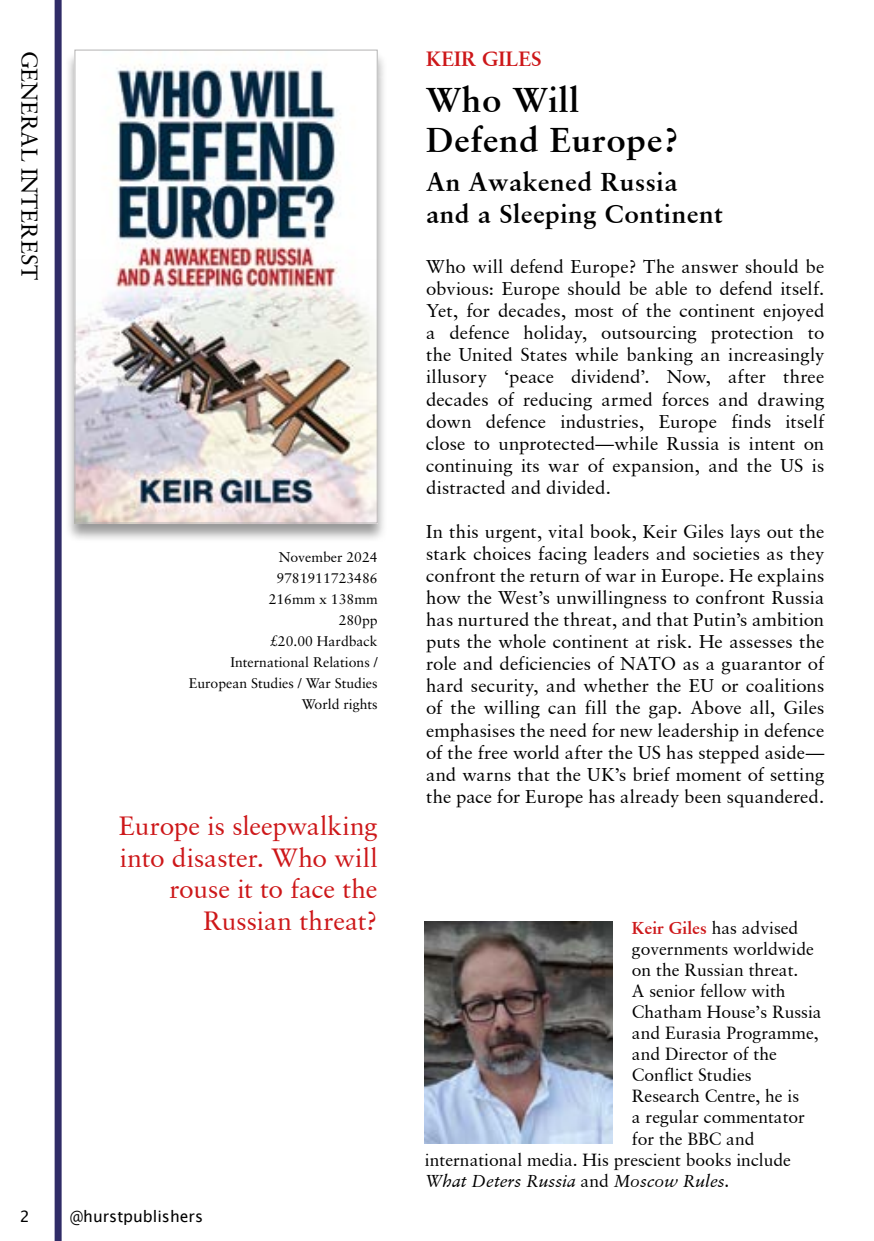
<style>
.page{position:relative;width:874px;height:1241px;background:#fff}
.page>*{position:absolute;margin:0;border:0;box-sizing:border-box;transform-origin:0 0}
.t1{font:700 35px/40.2px "Sabon";letter-spacing:.02em;color:#000}
.t2{font:26.25px/31.5px "Sabon";color:#cd1719;text-align:right}
.t3{font:700 26.25px/31.5px "Sabon";letter-spacing:.02em;color:#000}
.t4{font:22.75px "Sabon";color:#000}
.t5{font:700 21px "Sabon";color:#cd1719}
.t6{font:18.38px/22.1px "Sabon";letter-spacing:.005em;color:#000;text-align:justify}
.t7{font:17.5px "Sabon";color:#000}
.t8{font:italic 17.5px "Sabon";color:#000}
.t9{font:15.75px "Lucida Grande";color:#000}
.t10{font:14px/21px "Sabon";color:#000;text-align:right}
.t11{font:14px "Sabon";color:#000}
.s1{font-weight:700;color:#cd1719}
.s2{font-style:normal}
</style>
<div class="page">
<svg style="left:54px;top:0;width:8px;height:1240px;background:#504c7e"></svg>
<div style="left:65px;top:50px;width:322px;height:492px;background:#000;opacity:.4"></div>
<img style="left:76px;top:52px;width:299px;height:469px">
<div style="left:74px;top:50px;width:303px;height:473px;border:1px solid #b3b2b2"></div>
<img style="left:424px;top:921px;width:187px;height:222px">
<p class="t4" style="left:43px;top:50px;width:231px;rotate:90deg">GENERAL INTEREST</p>
<p class="t11" style="left:278px;top:548px;width:100px">November 2024</p>
<p class="t10" style="left:189px;top:567px;width:190px">9781911723486<br>216mm x 138mm<br>280pp<br>£20.00 Hardback<br>International Relations /<br>European Studies / War Studies<br>World rights</p>
<h2 class="t2" style="left:119px;top:810px;width:260px">Europe is sleepwalking into disaster. Who will rouse it to face the<br>Russian threat?</h2>
<p class="t9" style="left:20px;top:1207px;width:11px">2</p>
<p class="t9" style="left:70px;top:1207px;width:135px">@hurstpublishers</p>
<p class="t5" style="left:426px;top:45px;width:117px">KEIR GILES</p>
<h1 class="t1" style="left:426px;top:79px;width:254px">Who Will<br>Defend Europe?</h1>
<h2 class="t3" style="left:426px;top:166px;width:298px">An Awakened Russia and a Sleeping Continent</h2>
<p class="t6" style="left:426px;top:255px;width:399px">Who will defend Europe? The answer should be obvious: Europe should be able to defend itself.<br>Yet, for decades, most of the continent enjoyed a defence holiday, outsourcing protection to the United States while banking an increasingly illusory ‘peace dividend’. Now, after three decades of reducing armed forces and drawing down defence industries, Europe finds itself close to unprotected—while Russia is intent on continuing its war of expansion, and the US is distracted and divided.</p>
<p class="t6" style="left:426px;top:520px;width:399px">In this urgent, vital book, Keir Giles lays out the stark choices facing leaders and societies as they confront the return of war in Europe. He explains how the West’s unwillingness to confront Russia has nurtured the threat, and that Putin’s ambition puts the whole continent at risk. He assesses the role and deficiencies of NATO as a guarantor of hard security, and whether the EU or coalitions of the willing can fill the gap. Above all, Giles emphasises the need for new leadership in defence of the free world after the US has stepped aside— and warns that the UK’s brief moment of setting the pace for Europe has already been squandered.</p>
<p class="t7" style="left:631px;top:917px;width:168px"><span class="s1">Keir Giles</span> has advised</p>
<p class="t7" style="left:631px;top:938px;width:183px">governments worldwide</p>
<p class="t7" style="left:631px;top:959px;width:168px">on the Russian threat.</p>
<p class="t7" style="left:631px;top:980px;width:155px">A senior fellow with</p>
<p class="t7" style="left:631px;top:1001px;width:191px">Chatham House’s Russia</p>
<p class="t7" style="left:631px;top:1022px;width:188px">and Eurasia Programme,</p>
<p class="t7" style="left:631px;top:1043px;width:146px">and Director of the</p>
<p class="t7" style="left:631px;top:1064px;width:121px">Conflict Studies</p>
<p class="t7" style="left:631px;top:1085px;width:169px">Research Centre, he is</p>
<p class="t7" style="left:631px;top:1106px;width:175px">a regular commentator</p>
<p class="t7" style="left:631px;top:1127px;width:124px">for the BBC and</p>
<p class="t7" style="left:424px;top:1148px;width:367px">international media. His prescient books include</p>
<p class="t8" style="left:424px;top:1170px;width:306px">What Deters Russia <span class="s2">and</span> Moscow Rules.</p>
</div>
